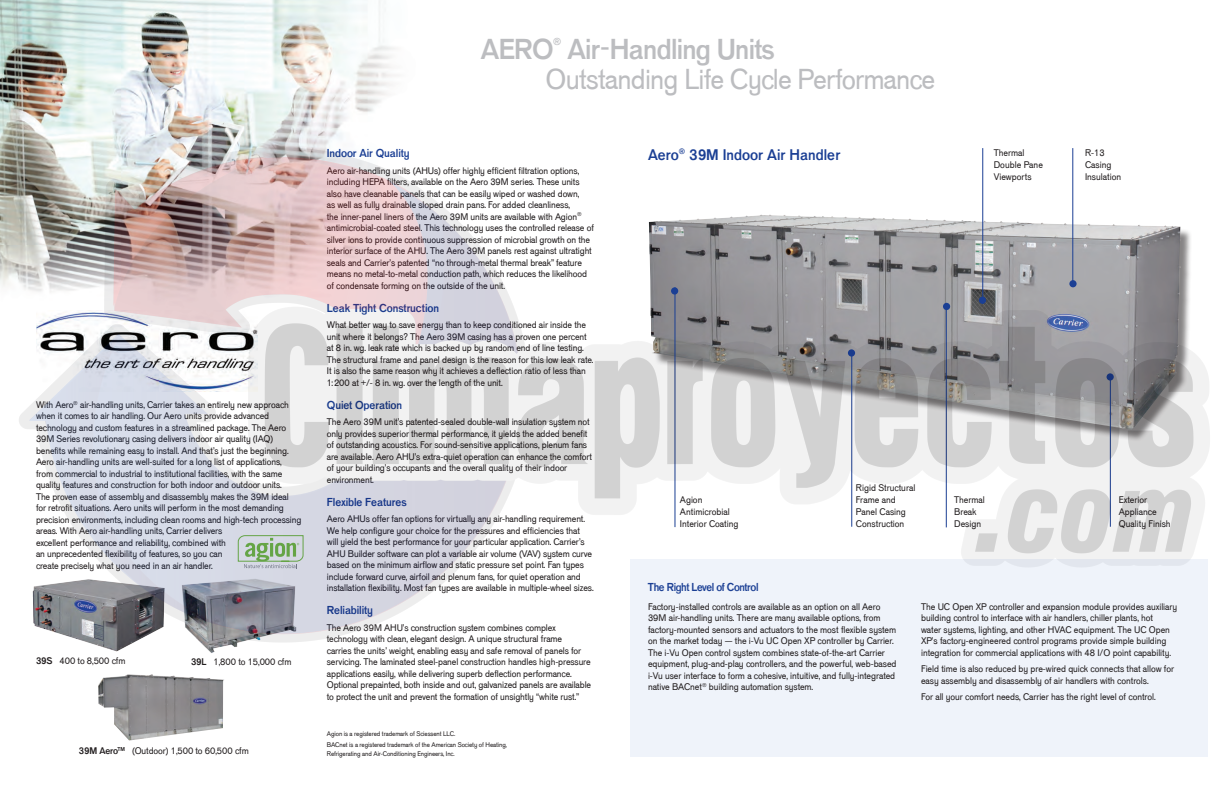
<style>
.page{position:relative;width:1224px;height:792px;background:#fff}
.page>*{position:absolute;margin:0;border:0;box-sizing:border-box;transform-origin:0 0}
.t1{font:500 30px "Venus URWT";letter-spacing:-.025em;color:#bcbdc0}
.t2{font:700 30px "Venus URWT";letter-spacing:-.025em;color:#bcbdc0}
.t3{font:700 16px "Venus URWT";color:#1b3f94}
.t4{font:700 12px "Venus URWT";letter-spacing:-.01em;color:#1b3f94}
.t5{font:700 12px "Venus URWT";letter-spacing:-.035em;color:#1b3f94}
.t6{font:700 10.5px "Venus URWT";color:#bcbdc0}
.t7{font:500 10px/11.5px "Venus URWT";letter-spacing:-.01em;color:#231f20}
.t8{font:500 7px/11px "Venus URWT";letter-spacing:-.01em;color:#231f20}
.s1{font-weight:700}
</style>
<div class="page">
<img style="left:98px;top:674px;width:126px;height:67px">
<img style="left:0;top:0;width:396px;height:135px">
<div style="left:630px;top:559px;width:578px;height:197px;background:#eff3fa"></div>
<img style="left:0;top:135px;width:1210px;height:518px">
<p class="t7" style="left:36px;top:399px;width:267px">With Aero<sup>®</sup> air-handling units, Carrier takes an entirely new approach when it comes to air handling. Our Aero units provide advanced technology and custom features in a streamlined package. The Aero 39M Series revolutionary casing delivers indoor air quality (IAQ) benefits while remaining easy to install. And that’s just the beginning.<br>Aero air-handling units are well-suited for a long list of applications,<br>from commercial to industrial to institutional facilities, with the same quality features and construction for both indoor and outdoor units.<br>The proven ease of assembly and disassembly makes the 39M ideal<br>for retrofit situations. Aero units will perform in the most demanding precision environments, including clean rooms and high-tech processing areas. With Aero air-handling units, Carrier delivers<br>excellent performance and reliability, combined with<br>an unprecedented flexibility of features, so you can<br>create precisely what you need in an air handler.</p>
<p class="t7" style="left:36px;top:655px;width:91px"><span class="s1">39S</span> 400 to 8,500 cfm</p>
<p class="t7" style="left:191px;top:656px;width:102px"><span class="s1">39L</span> 1,800 to 15,000 cfm</p>
<p class="t7" style="left:79px;top:745px;width:171px"><span class="s1">39M Aero</span><sup>TM</sup> (Outdoor) 1,500 to 60,500 cfm</p>
<h1 class="t2" style="left:481px;top:29px;width:74px">AERO</h1>
<p class="t6" style="left:553px;top:34px;width:10px">®</p>
<h1 class="t2" style="left:567px;top:29px;width:209px">Air-Handling Units</h1>
<h1 class="t1" style="left:545px;top:61px;width:391px">Outstanding Life Cycle Performance</h1>
<p class="t4" style="left:327px;top:145px;width:84px">Indoor Air Quality</p>
<p class="t7" style="left:327px;top:165px;width:269px">Aero air-handling units (AHUs) offer highly efficient filtration options, including HEPA filters, available on the Aero 39M series. These units also have cleanable panels that can be easily wiped or washed down,<br>as well as fully drainable sloped drain pans. For added cleanliness,<br>the inner-panel liners of the Aero 39M units are available with Agion<sup>® </sup>antimicrobial-coated steel. This technology uses the controlled release of silver ions to provide continuous suppression of microbial growth on the interior surface of the AHU. The Aero 39M panels rest against ultratight seals and Carrier’s patented “no through-metal thermal break” feature means no metal-to-metal conduction path, which reduces the likelihood of condensate forming on the outside of the unit.</p>
<p class="t4" style="left:327px;top:300px;width:114px">Leak Tight Construction</p>
<p class="t7" style="left:327px;top:319px;width:268px">What better way to save energy than to keep conditioned air inside the unit where it belongs? The Aero 39M casing has a proven one percent at 8 in. wg. leak rate which is backed up by random end of line testing.<br>The structural frame and panel design is the reason for this low leak rate.<br>It is also the same reason why it achieves a deflection ratio of less than 1:200 at +/- 8 in. wg. over the length of the unit.</p>
<p class="t4" style="left:327px;top:397px;width:77px">Quiet Operation</p>
<p class="t7" style="left:327px;top:416px;width:267px">The Aero 39M unit’s patented-sealed double-wall insulation system not only provides superior thermal performance, it yields the added benefit of outstanding acoustics. For sound-sensitive applications, plenum fans are available. Aero AHU’s extra-quiet operation can enhance the comfort of your building’s occupants and the overall quality of their indoor environment.</p>
<p class="t4" style="left:327px;top:494px;width:81px">Flexible Features</p>
<p class="t7" style="left:327px;top:513px;width:268px">Aero AHUs offer fan options for virtually any air-handling requirement.<br>We help configure your choice for the pressures and efficiencies that will yield the best performance for your particular application. Carrier’s AHU Builder software can plot a variable air volume (VAV) system curve based on the minimum airflow and static pressure set point. Fan types include forward curve, airfoil and plenum fans, for quiet operation and installation flexibility. Most fan types are available in multiple-wheel sizes.</p>
<p class="t4" style="left:327px;top:603px;width:48px">Reliability</p>
<p class="t7" style="left:327px;top:622px;width:266px">The Aero 39M AHU’s construction system combines complex technology with clean, elegant design. A unique structural frame<br>carries the units’ weight, enabling easy and safe removal of panels for servicing. The laminated steel-panel construction handles high-pressure applications easily, while delivering superb deflection performance.<br>Optional prepainted, both inside and out, galvanized panels are available to protect the unit and prevent the formation of unsightly “white rust.”</p>
<p class="t8" style="left:327px;top:728px;width:182px">Agion is a registered trademark of Sciessent LLC.<br>BACnet is a registered trademark of the American Society of Heating,</p>
<p class="t8" style="left:327px;top:748px;width:129px">Refrigerating and Air-Conditioning Engineers, Inc.</p>
<h2 class="t3" style="left:648px;top:145px;width:194px">Aero<sup>®</sup> 39M Indoor Air Handler</h2>
<p class="t7" style="left:994px;top:146px;width:51px;line-height:12px">Thermal<br>Double Pane<br>Viewports</p>
<p class="t7" style="left:1085px;top:146px;width:38px;line-height:12px">R-13<br>Casing<br>Insulation</p>
<p class="t7" style="left:680px;top:494px;width:60px;line-height:12px">Agion<br>Antimicrobial<br>Interior Coating</p>
<p class="t5" style="left:648px;top:579px;width:112px">The Right Level of Control</p>
<p class="t7" style="left:856px;top:482px;width:61px;line-height:12px">Rigid Structural<br>Frame and<br>Panel Casing<br>Construction</p>
<p class="t7" style="left:954px;top:494px;width:32px;line-height:12px">Thermal<br>Break<br>Design</p>
<p class="t7" style="left:1119px;top:494px;width:53px;line-height:12px">Exterior<br>Appliance<br>Quality Finish</p>
<p class="t7" style="left:648px;top:600px;width:250px">Factory-installed controls are available as an option on all Aero 39M air-handling units. There are many available options, from factory-mounted sensors and actuators to the most flexible system on the market today — the i-Vu UC Open XP controller by Carrier.<br>The i-Vu Open control system combines state-of-the-art Carrier equipment, plug-and-play controllers, and the powerful, web-based i-Vu user interface to form a cohesive, intuitive, and fully-integrated native BACnet<sup>®</sup> building automation system.</p>
<p class="t7" style="left:921px;top:600px;width:258px">The UC Open XP controller and expansion module provides auxiliary building control to interface with air handlers, chiller plants, hot<br>water systems, lighting, and other HVAC equipment. The UC Open XP’s factory-engineered control programs provide simple building integration for commercial applications with 48 I/O point capability.</p>
<p class="t7" style="left:921px;top:663px;width:254px">Field time is also reduced by pre-wired quick connects that allow for easy assembly and disassembly of air handlers with controls.</p>
<p class="t7" style="left:921px;top:691px;width:236px">For all your comfort needs, Carrier has the right level of control.</p>
</div>
